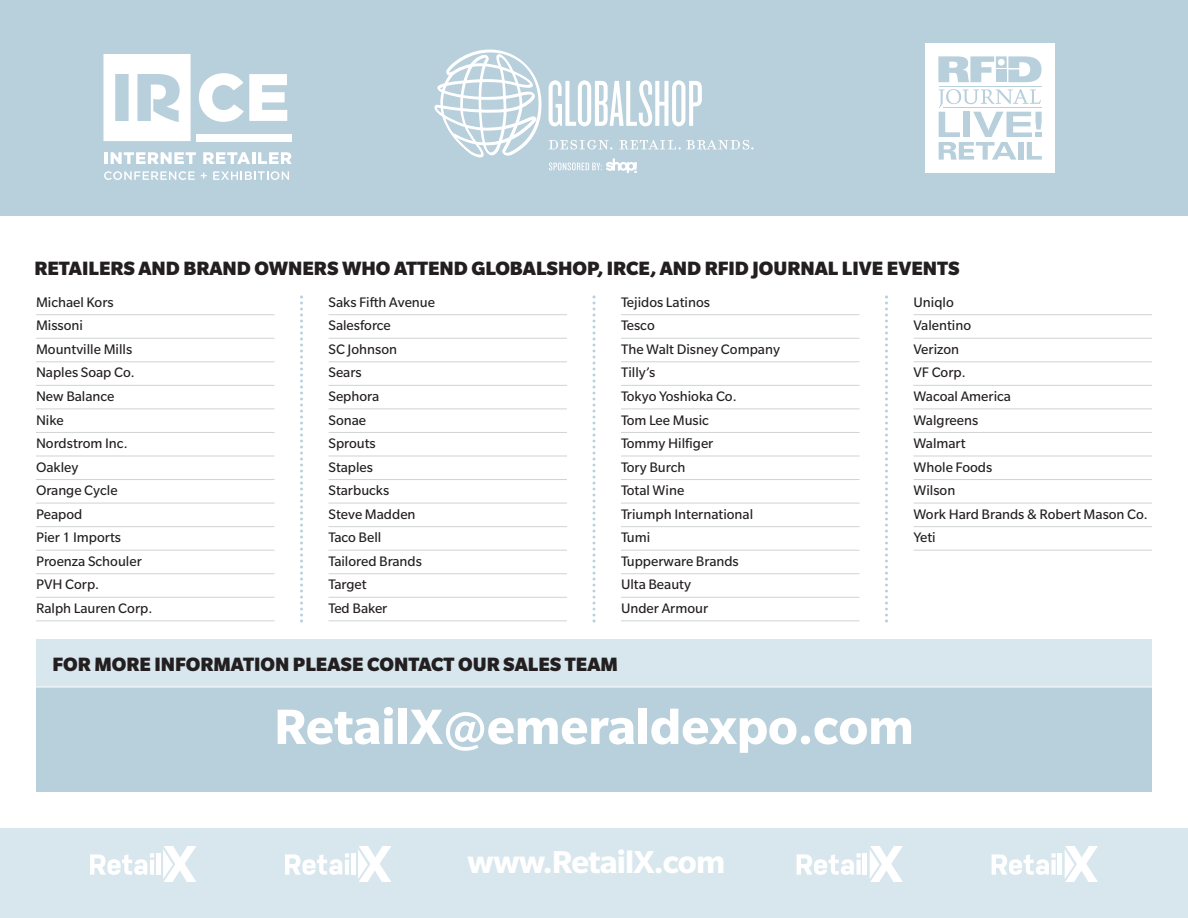
<style>
.page{position:relative;width:1188px;height:918px;background:#fff}
.page>*{position:absolute;margin:0;border:0;box-sizing:border-box;transform-origin:0 0}
.t1{font:700 54px "Slate Std";color:#fff}
.t2{font:700 34.5px "Slate Std";letter-spacing:-.025em;color:#fff}
.t3{font:900 21px "Slate Std";color:#231f20}
.t4{font:15px/23.5px "Slate Std";color:#231f20}
</style>
<div class="page">
<div style="left:0;top:0;width:396px;height:216px;background:#b8cfdc"></div>
<div style="left:36px;top:639px;width:1116px;height:153px;background:#b8cfdc"></div>
<div style="left:36px;top:639px;width:1116px;height:48px;background:#d8e6ed"></div>
<div style="left:396px;top:0;width:396px;height:216px;background:#b8cfdc"></div>
<svg style="left:103px;top:54px;width:88px;height:87px"></svg>
<svg style="left:199px;top:73px;width:88px;height:49px"></svg>
<div style="left:196px;top:134px;width:96px;height:7px;background:#fff"></div>
<hr style="left:104px;top:152px;width:4px;height:12px;background:#fff">
<svg style="left:111px;top:152px;width:85px;height:12px"></svg>
<svg style="left:203px;top:152px;width:89px;height:12px"></svg>
<svg style="left:104px;top:171px;width:91px;height:9px"></svg>
<svg style="left:201px;top:173px;width:6px;height:6px"></svg>
<svg style="left:213px;top:171px;width:76px;height:9px"></svg>
<div style="left:792px;top:0;width:396px;height:216px;background:#b8cfdc"></div>
<hr style="left:36px;top:314px;width:238px;height:1px;background:#d1d2d4">
<hr style="left:36px;top:338px;width:238px;height:1px;background:#d1d2d4">
<hr style="left:36px;top:361px;width:238px;height:1px;background:#d1d2d4">
<hr style="left:36px;top:385px;width:238px;height:1px;background:#d1d2d4">
<hr style="left:36px;top:409px;width:238px;height:1px;background:#d1d2d4">
<hr style="left:36px;top:432px;width:238px;height:1px;background:#d1d2d4">
<hr style="left:36px;top:456px;width:238px;height:1px;background:#d1d2d4">
<hr style="left:36px;top:479px;width:238px;height:1px;background:#d1d2d4">
<hr style="left:36px;top:503px;width:238px;height:1px;background:#d1d2d4">
<hr style="left:36px;top:526px;width:238px;height:1px;background:#d1d2d4">
<hr style="left:36px;top:550px;width:238px;height:1px;background:#d1d2d4">
<hr style="left:36px;top:573px;width:238px;height:1px;background:#d1d2d4">
<hr style="left:36px;top:597px;width:238px;height:1px;background:#d1d2d4">
<hr style="left:36px;top:620px;width:238px;height:1px;background:#d1d2d4">
<hr style="left:328px;top:314px;width:239px;height:1px;background:#d1d2d4">
<hr style="left:328px;top:338px;width:239px;height:1px;background:#d1d2d4">
<hr style="left:328px;top:361px;width:239px;height:1px;background:#d1d2d4">
<hr style="left:328px;top:385px;width:239px;height:1px;background:#d1d2d4">
<hr style="left:328px;top:409px;width:239px;height:1px;background:#d1d2d4">
<hr style="left:328px;top:432px;width:239px;height:1px;background:#d1d2d4">
<hr style="left:328px;top:456px;width:239px;height:1px;background:#d1d2d4">
<hr style="left:328px;top:479px;width:239px;height:1px;background:#d1d2d4">
<hr style="left:328px;top:503px;width:239px;height:1px;background:#d1d2d4">
<hr style="left:328px;top:526px;width:239px;height:1px;background:#d1d2d4">
<hr style="left:328px;top:550px;width:239px;height:1px;background:#d1d2d4">
<hr style="left:328px;top:573px;width:239px;height:1px;background:#d1d2d4">
<hr style="left:328px;top:597px;width:239px;height:1px;background:#d1d2d4">
<hr style="left:328px;top:620px;width:239px;height:1px;background:#d1d2d4">
<hr style="left:621px;top:314px;width:239px;height:1px;background:#d1d2d4">
<hr style="left:621px;top:338px;width:239px;height:1px;background:#d1d2d4">
<hr style="left:621px;top:361px;width:239px;height:1px;background:#d1d2d4">
<hr style="left:621px;top:385px;width:239px;height:1px;background:#d1d2d4">
<hr style="left:621px;top:409px;width:239px;height:1px;background:#d1d2d4">
<hr style="left:621px;top:432px;width:239px;height:1px;background:#d1d2d4">
<hr style="left:621px;top:456px;width:239px;height:1px;background:#d1d2d4">
<hr style="left:621px;top:479px;width:239px;height:1px;background:#d1d2d4">
<hr style="left:621px;top:503px;width:239px;height:1px;background:#d1d2d4">
<hr style="left:621px;top:526px;width:239px;height:1px;background:#d1d2d4">
<hr style="left:621px;top:550px;width:239px;height:1px;background:#d1d2d4">
<hr style="left:621px;top:573px;width:239px;height:1px;background:#d1d2d4">
<hr style="left:621px;top:597px;width:239px;height:1px;background:#d1d2d4">
<hr style="left:621px;top:620px;width:239px;height:1px;background:#d1d2d4">
<hr style="left:914px;top:314px;width:238px;height:1px;background:#d1d2d4">
<hr style="left:914px;top:338px;width:238px;height:1px;background:#d1d2d4">
<hr style="left:914px;top:361px;width:238px;height:1px;background:#d1d2d4">
<hr style="left:914px;top:385px;width:238px;height:1px;background:#d1d2d4">
<hr style="left:914px;top:409px;width:238px;height:1px;background:#d1d2d4">
<hr style="left:914px;top:432px;width:238px;height:1px;background:#d1d2d4">
<hr style="left:914px;top:456px;width:238px;height:1px;background:#d1d2d4">
<hr style="left:914px;top:479px;width:238px;height:1px;background:#d1d2d4">
<hr style="left:914px;top:503px;width:238px;height:1px;background:#d1d2d4">
<hr style="left:914px;top:526px;width:238px;height:1px;background:#d1d2d4">
<hr style="left:914px;top:550px;width:238px;height:1px;background:#d1d2d4">
<svg style="left:300px;top:296px;width:3px;height:326px"></svg>
<svg style="left:592px;top:296px;width:4px;height:326px"></svg>
<svg style="left:885px;top:296px;width:3px;height:326px"></svg>
<svg style="left:549px;top:80px;width:153px;height:46px"></svg>
<svg style="left:434px;top:50px;width:108px;height:107px"></svg>
<svg style="left:549px;top:140px;width:205px;height:10px"></svg>
<svg style="left:549px;top:159px;width:88px;height:14px"></svg>
<div style="left:925px;top:44px;width:130px;height:129px;background:#fff"></div>
<svg style="left:938px;top:56px;width:103px;height:26px"></svg>
<hr style="left:939px;top:86px;width:102px;height:1px;background:#b8cfdc">
<svg style="left:939px;top:89px;width:103px;height:71px"></svg>
<div style="left:0;top:828px;width:1188px;height:90px;background:#d8e6ed"></div>
<svg style="left:163px;top:846px;width:33px;height:36px"></svg>
<svg style="left:90px;top:853px;width:64px;height:22px"></svg>
<hr style="left:156px;top:853px;width:4px;height:22px;background:#fff">
<svg style="left:358px;top:846px;width:33px;height:36px"></svg>
<svg style="left:285px;top:853px;width:64px;height:22px"></svg>
<hr style="left:351px;top:853px;width:4px;height:22px;background:#fff">
<svg style="left:1065px;top:846px;width:33px;height:36px"></svg>
<svg style="left:992px;top:853px;width:64px;height:22px"></svg>
<hr style="left:1058px;top:853px;width:4px;height:22px;background:#fff">
<svg style="left:870px;top:846px;width:33px;height:36px"></svg>
<svg style="left:797px;top:853px;width:64px;height:22px"></svg>
<hr style="left:863px;top:853px;width:4px;height:22px;background:#fff">
<hr style="left:36px;top:687px;width:1116px;height:1px;background:#fff">
<h3 class="t3" style="left:34px;top:261px;width:927px">RETAILERS AND BRAND OWNERS WHO ATTEND GLOBALSHOP, IRCE, AND RFID JOURNAL LIVE EVENTS</h3>
<p class="t4" style="left:36px;top:291px;width:118px">Michael Kors<br>Missoni<br>Mountville Mills<br>Naples Soap Co.<br>New Balance<br>Nike<br>Nordstrom Inc.<br>Oakley<br>Orange Cycle<br>Peapod<br>Pier 1 Imports<br>Proenza Schouler<br>PVH Corp.<br>Ralph Lauren Corp.</p>
<p class="t4" style="left:328px;top:291px;width:108px">Saks Fifth Avenue<br>Salesforce<br>SC Johnson<br>Sears<br>Sephora<br>Sonae<br>Sprouts<br>Staples<br>Starbucks<br>Steve Madden<br>Taco Bell<br>Tailored Brands<br>Target<br>Ted Baker</p>
<p class="t4" style="left:621px;top:291px;width:160px">Tejidos Latinos<br>Tesco<br>The Walt Disney Company<br>Tilly’s<br>Tokyo Yoshioka Co.<br>Tom Lee Music<br>Tommy Hilfiger<br>Tory Burch<br>Total Wine<br>Triumph International<br>Tumi<br>Tupperware Brands<br>Ulta Beauty<br>Under Armour</p>
<p class="t4" style="left:914px;top:291px;width:236px">Uniqlo<br>Valentino<br>Verizon<br>VF Corp.<br>Wacoal America<br>Walgreens<br>Walmart<br>Whole Foods<br>Wilson<br>Work Hard Brands &amp; Robert Mason Co.<br>Yeti</p>
<h3 class="t3" style="left:52px;top:657px;width:567px">FOR MORE INFORMATION PLEASE CONTACT OUR SALES TEAM</h3>
<h1 class="t1" style="left:274px;top:709px;width:641px">RetailX@emeraldexpo.com</h1>
<h2 class="t2" style="left:467px;top:851px;width:260px">www.RetailX.com</h2>
</div>
